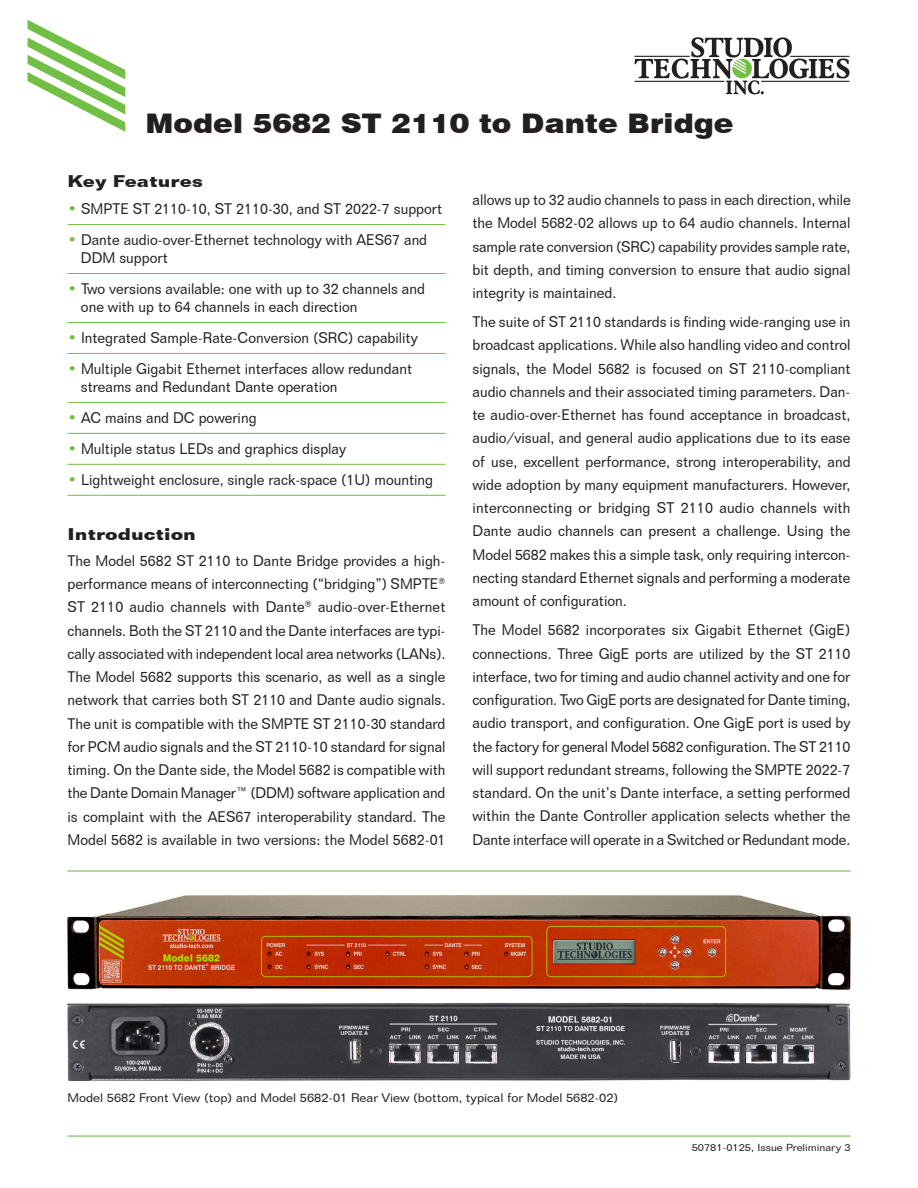
<style>
.page{position:relative;width:918px;height:1188px;background:#fff}
.page>*{position:absolute;margin:0;border:0;box-sizing:border-box;transform-origin:0 0}
.Illustration{font:900 27px "Swiss 721 BT";color:#231f20;scale:1.1 1}
.Subhead{font:700 16.5px "Folio BT";color:#231f20;scale:1.2 1}
.Body_Text_Folio{font:15px/23.2px "Folio BT";color:#231f20;text-align:justify;scale:.95 1}
.Feature_Text{font:15px/18px "Folio BT";color:#231f20;scale:.95 1}
.Spec_Text_Folio{font:12.15px "Folio BT";color:#231f20;scale:1.06 1}
.Issue_Number{font:10.05px "Folio BT";color:#231f20;scale:1.11 1}
.s1{color:#71bf44}
</style>
<div class="page">
<hr style="left:68px;top:1136px;width:782px;height:1px;background:#71bf44">
<hr style="left:68px;top:224px;width:378px;height:1px;background:#71bf44">
<hr style="left:68px;top:273px;width:378px;height:1px;background:#71bf44">
<hr style="left:68px;top:322px;width:378px;height:1px;background:#71bf44">
<hr style="left:68px;top:353px;width:378px;height:1px;background:#71bf44">
<hr style="left:68px;top:402px;width:378px;height:1px;background:#71bf44">
<hr style="left:68px;top:433px;width:378px;height:1px;background:#71bf44">
<hr style="left:68px;top:464px;width:378px;height:1px;background:#71bf44">
<hr style="left:68px;top:495px;width:378px;height:1px;background:#71bf44">
<hr style="left:68px;top:870px;width:782px;height:2px;background:#71bf44">
<svg style="left:635px;top:37px;width:215px;height:57px"></svg>
<svg style="left:28px;top:20px;width:97px;height:112px"></svg>
<img style="left:68px;top:895px;width:782px;height:95px">
<img style="left:68px;top:1002px;width:782px;height:79px">
<p class="Illustration" style="left:146px;top:107px;width:536px">Model 5682 ST 2110 to Dante Bridge</p>
<p class="Subhead" style="left:68px;top:171px;width:115px">Key Features</p>
<p class="Feature_Text" style="left:68px;top:200px;width:396px"><span class="s1">•</span> SMPTE ST 2110-10, ST 2110-30, and ST 2022-7 support</p>
<p class="Feature_Text" style="left:81px;top:231px;width:366px;text-indent:-13px"><span class="s1">•</span> Dante audio-over-Ethernet technology with AES67 and<br>DDM support</p>
<p class="Feature_Text" style="left:81px;top:280px;width:364px;text-indent:-13px"><span class="s1">•</span> Two versions available: one with up to 32 channels and one with up to 64 channels in each direction</p>
<p class="Feature_Text" style="left:68px;top:329px;width:370px"><span class="s1">•</span> Integrated Sample-Rate-Conversion (SRC) capability</p>
<p class="Feature_Text" style="left:81px;top:360px;width:350px;text-indent:-13px"><span class="s1">•</span> Multiple Gigabit Ethernet interfaces allow redundant streams and Redundant Dante operation</p>
<p class="Feature_Text" style="left:68px;top:409px;width:201px"><span class="s1">•</span> AC mains and DC powering</p>
<p class="Feature_Text" style="left:68px;top:440px;width:295px"><span class="s1">•</span> Multiple status LEDs and graphics display</p>
<p class="Feature_Text" style="left:68px;top:471px;width:386px"><span class="s1">•</span> Lightweight enclosure, single rack-space (1U) mounting</p>
<p class="Subhead" style="left:68px;top:524px;width:109px">Introduction</p>
<p class="Body_Text_Folio" style="left:68px;top:549px;width:399px">The Model 5682 ST 2110 to Dante Bridge provides a high&shy;performance means of interconnecting (“bridging”) SMPTE<sup>® </sup>ST 2110 audio channels with Dante<sup>®</sup> audio-over-Ethernet channels. Both the ST 2110 and the Dante interfaces are typi&shy;cally associated with independent local area networks (LANs).<br>The Model 5682 supports this scenario, as well as a single network that carries both ST 2110 and Dante audio signals.<br>The unit is compatible with the SMPTE ST 2110-30 standard for PCM audio signals and the ST 2110-10 standard for signal timing. On the Dante side, the Model 5682 is compatible with the Dante Domain Manager™ (DDM) software application and is complaint with the AES67 interoperability standard. The Model 5682 is available in two versions: the Model 5682-01</p>
<p class="Body_Text_Folio" style="left:472px;top:188px;width:400px">allows up to 32 audio channels to pass in each direction, while the Model 5682-02 allows up to 64 audio channels. Internal sample rate conversion (SRC) capability provides sample rate, bit depth, and timing conversion to ensure that audio signal integrity is maintained.</p>
<p class="Body_Text_Folio" style="left:472px;top:310px;width:400px">The suite of ST 2110 standards is finding wide-ranging use in broadcast applications. While also handling video and control signals, the Model 5682 is focused on ST 2110-compliant audio channels and their associated timing parameters. Dan&shy;te audio-over-Ethernet has found acceptance in broadcast, audio/visual, and general audio applications due to its ease of use, excellent performance, strong interoperability, and wide adoption by many equipment manufacturers. However, interconnecting or bridging ST 2110 audio channels with Dante audio channels can present a challenge. Using the Model 5682 makes this a simple task, only requiring intercon&shy;necting standard Ethernet signals and performing a moderate amount of configuration.</p>
<p class="Body_Text_Folio" style="left:472px;top:618px;width:400px">The Model 5682 incorporates six Gigabit Ethernet (GigE) connections. Three GigE ports are utilized by the ST 2110 interface, two for timing and audio channel activity and one for configuration. Two GigE ports are designated for Dante timing, audio transport, and configuration. One GigE port is used by the factory for general Model 5682 configuration. The ST 2110 will support redundant streams, following the SMPTE 2022-7 standard. On the unit’s Dante interface, a setting performed within the Dante Controller application selects whether the Dante interface will operate in a Switched or Redundant mode.</p>
<p class="Spec_Text_Folio" style="left:68px;top:1090px;width:521px">Model 5682 Front View (top) and Model 5682-01 Rear View (bottom, typical for Model 5682-02)</p>
<p class="Issue_Number" style="left:692px;top:1141px;width:145px">50781-0125, Issue Preliminary 3</p>
</div>
